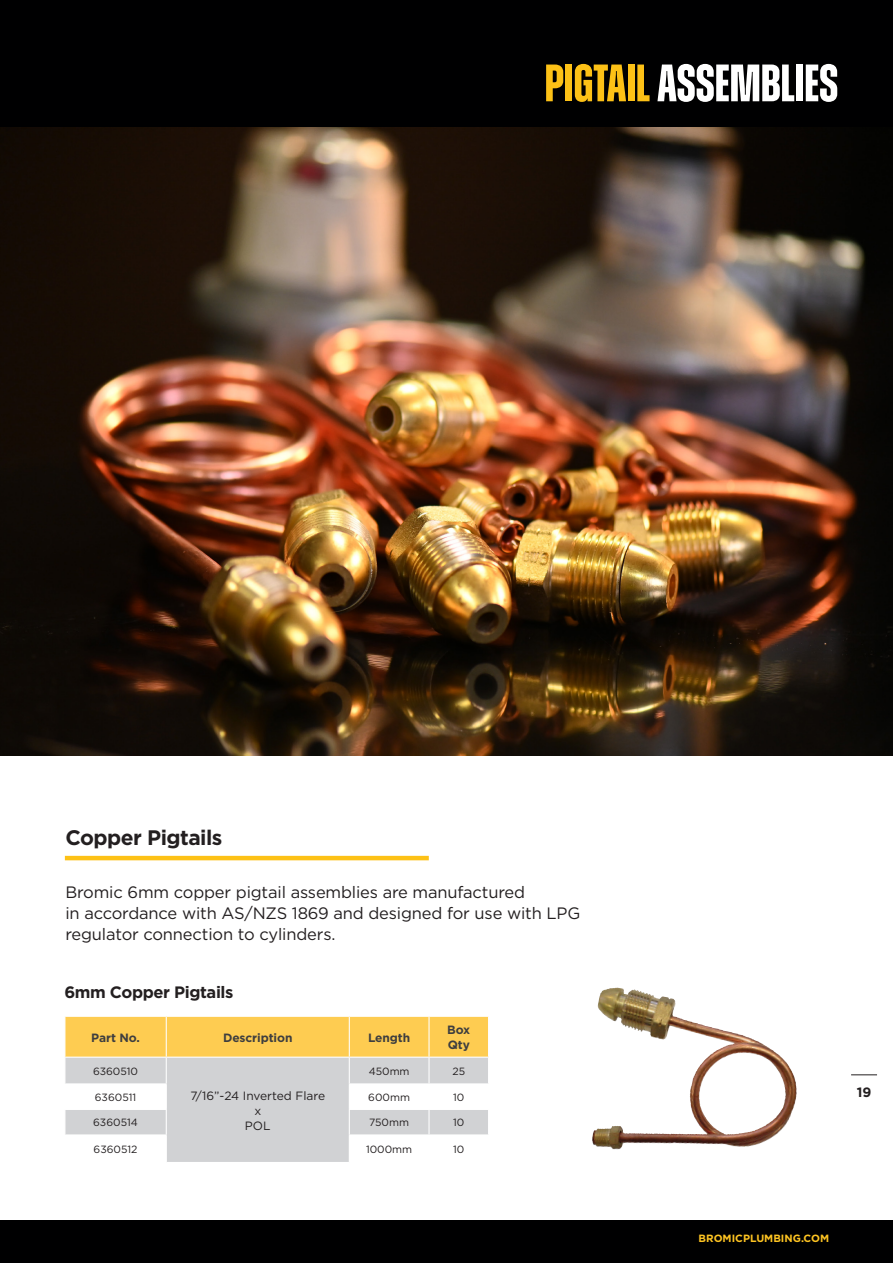
<style>
.page{position:relative;width:893px;height:1263px;background:#fff}
.page>*{position:absolute;margin:0;border:0;box-sizing:border-box;transform-origin:0 0}
.Top_heading_left{font:700 52.5px "Zuume";color:#fff}
.Product_Name{font:700 21px "Gotham";letter-spacing:-.025em;color:#231f20}
.t1{font:16.5px/21px "Gotham";letter-spacing:-.01em;color:#231f20}
.Product_Name_-_hose{font:700 16.5px "Gotham";letter-spacing:-.025em;color:#231f20}
.t2{font:700 13.5px "Gotham";color:#231f20}
.Table_Header{font:700 12px/14.4px "Gotham";letter-spacing:-.01em;color:#3e3e3f}
.Table_heading{font:12px "Gotham";color:#231f20}
.Table_Body{font:10.5px "Gotham";color:#231f20}
.t3{font:700 10.5px "Gotham";color:#fec422}
.s1{color:#fdc116}
</style>
<div class="page">
<div style="left:0;top:1220px;width:893px;height:43px;background:#000001"></div>
<svg style="left:851px;top:1074px;width:26px;height:1px"></svg>
<div style="left:0;top:0;width:893px;height:128px;background:#000001"></div>
<svg style="left:65px;top:1016px;width:424px;height:146px"></svg>
<img style="left:597px;top:988px;width:137px;height:83px">
<hr style="left:65px;top:856px;width:364px;height:4px;background:#fdc116">
<img style="left:0;top:128px;width:893px;height:628px">
<p class="Top_heading_left" style="left:545px;top:56px;width:295px"><span class="s1">PIGTAIL</span> ASSEMBLIES</p>
<p class="Product_Name" style="left:65px;top:823px;width:159px">Copper Pigtails</p>
<p class="t1" style="left:65px;top:881px;width:516px">Bromic 6mm copper pigtail assemblies are manufactured<br>in accordance with AS/NZS 1869 and designed for use with LPG regulator connection to cylinders.</p>
<p class="Product_Name_-_hose" style="left:64px;top:981px;width:171px">6mm Copper Pigtails</p>
<p class="Table_Header" style="left:91px;top:1030px;width:50px">Part No.</p>
<p class="Table_Header" style="left:223px;top:1030px;width:71px">Description</p>
<p class="Table_Header" style="left:368px;top:1030px;width:44px">Length</p>
<p class="Table_Header" style="left:447px;top:1023px;width:25px">Box<br>Qty</p>
<p class="Table_Body" style="left:93px;top:1064px;width:47px">6360510</p>
<p class="Table_heading" style="left:190px;top:1088px;width:136px">7/16”-24 Inverted Flare</p>
<p class="Table_heading" style="left:254px;top:1103px;width:8px">x</p>
<p class="Table_heading" style="left:245px;top:1118px;width:27px">POL</p>
<p class="Table_Body" style="left:369px;top:1064px;width:42px">450mm</p>
<p class="Table_Body" style="left:452px;top:1064px;width:14px">25</p>
<p class="Table_Body" style="left:95px;top:1090px;width:43px">6360511</p>
<p class="Table_Body" style="left:368px;top:1090px;width:43px">600mm</p>
<p class="Table_Body" style="left:453px;top:1090px;width:13px">10</p>
<p class="Table_Body" style="left:93px;top:1116px;width:46px">6360514</p>
<p class="Table_Body" style="left:369px;top:1116px;width:41px">750mm</p>
<p class="Table_Body" style="left:453px;top:1116px;width:13px">10</p>
<p class="Table_Body" style="left:94px;top:1142px;width:45px">6360512</p>
<p class="Table_Body" style="left:366px;top:1142px;width:48px">1000mm</p>
<p class="Table_Body" style="left:453px;top:1142px;width:13px">10</p>
<p class="t2" style="left:857px;top:1083px;width:16px">19</p>
<p class="t3" style="left:698px;top:1231px;width:132px">BROMICPLUMBING.COM</p>
</div>
